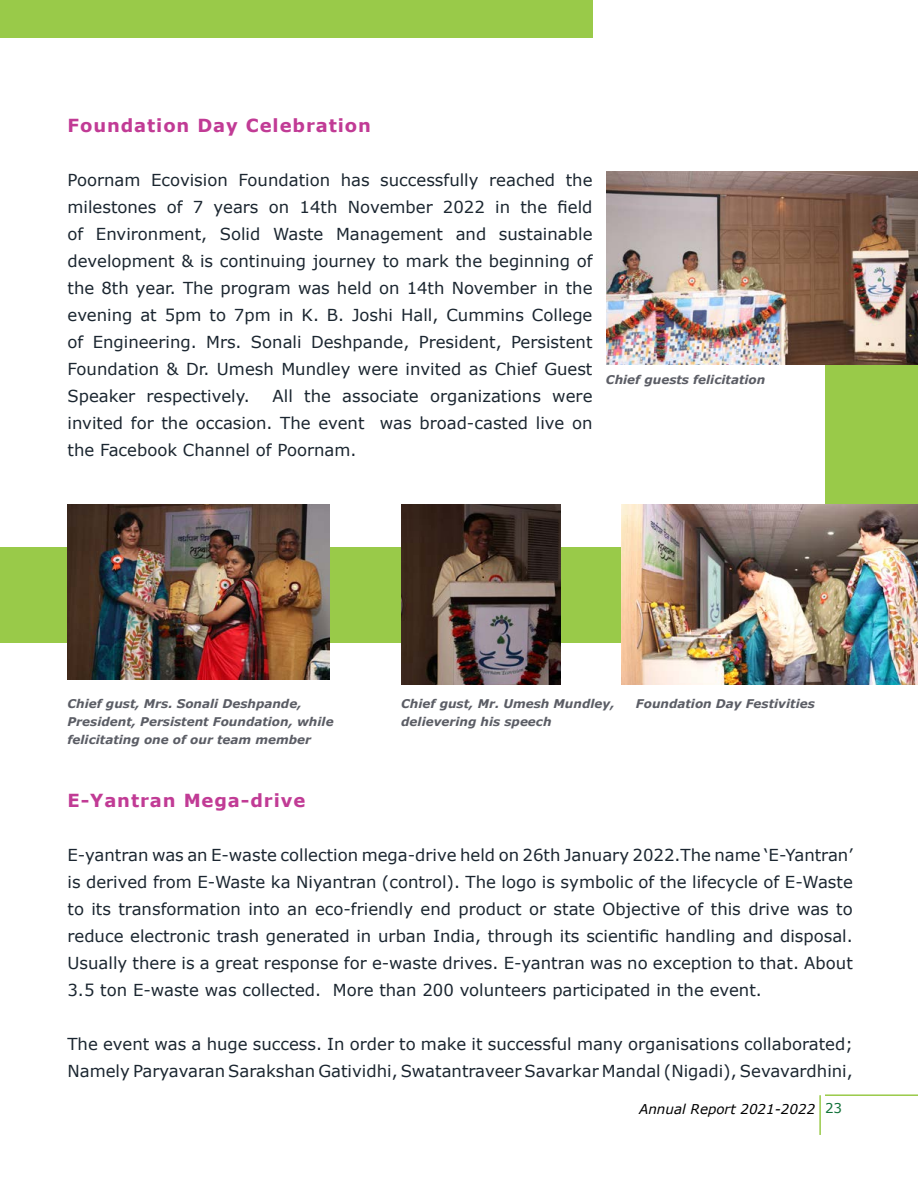
<style>
.page{position:relative;width:918px;height:1188px;background:#fff}
.page>*{position:absolute;margin:0;border:0;box-sizing:border-box;transform-origin:0 0}
.t1{font:700 18px "Verdana";letter-spacing:.05em;color:#c13b95}
.t2{font:16.5px/27px "Verdana";color:#1b2630;text-align:justify}
.t3{font:italic 13.5px "Verdana";color:#000}
.t4{font:italic 700 12px/18px "Verdana";color:#5b5d65}
.s1{font-style:normal;color:#117139}
</style>
<div class="page">
<hr style="left:825px;top:1094px;width:93px;height:2px;background:#99ca49">
<hr style="left:819px;top:1095px;width:2px;height:40px;background:#99ca49">
<div style="left:0;top:0;width:592px;height:38px;background:#99ca49"></div>
<div style="left:0;top:547px;width:744px;height:95px;background:#99ca49"></div>
<div style="left:825px;top:171px;width:93px;height:509px;background:#99ca49"></div>
<img style="left:621px;top:505px;width:297px;height:180px">
<img style="left:606px;top:171px;width:312px;height:194px">
<img style="left:68px;top:505px;width:262px;height:175px">
<img style="left:402px;top:505px;width:158px;height:180px">
<p class="t1" style="left:68px;top:113px;width:305px">Foundation Day Celebration</p>
<p class="t2" style="left:68px;top:166px;width:527px">Poornam Ecovision Foundation has successfully reached the milestones of 7 years on 14th November 2022 in the field of Environment, Solid Waste Management and sustainable development &amp; is continuing journey to mark the beginning of the 8th year. The program was held on 14th November in the evening at 5pm to 7pm in K. B. Joshi Hall, Cummins College of Engineering. Mrs. Sonali Deshpande, President, Persistent Foundation &amp; Dr. Umesh Mundley were invited as Chief Guest Speaker respectively.</p>
<p class="t2" style="left:68px;top:382px;width:527px;text-indent:205px">All the associate organizations were invited for the occasion. The event was broad-casted live on the Facebook Channel of Poornam.</p>
<p class="t4" style="left:606px;top:370px;width:161px">Chief guests felicitation</p>
<p class="t4" style="left:68px;top:694px;width:268px">Chief gust, Mrs. Sonali Deshpande,<br>President, Persistent Foundation, while felicitating one of our team member</p>
<p class="t4" style="left:401px;top:694px;width:215px">Chief gust, Mr. Umesh Mundley, delievering his speech</p>
<p class="t4" style="left:636px;top:694px;width:180px">Foundation Day Festivities</p>
<p class="t1" style="left:68px;top:788px;width:239px">E-Yantran Mega-drive</p>
<p class="t2" style="left:68px;top:841px;width:787px">E-yantran was an E-waste collection mega-drive held on 26th January 2022.The name ‘E-Yantran’ is derived from E-Waste ka Niyantran (control). The logo is symbolic of the lifecycle of E-Waste to its transformation into an eco-friendly end product or state Objective of this drive was to reduce electronic trash generated in urban India, through its scientific handling and disposal.<br>Usually there is a great response for e-waste drives. E-yantran was no exception to that. About 3.5 ton E-waste was collected. More than 200 volunteers participated in the event.</p>
<p class="t2" style="left:68px;top:1030px;width:787px">The event was a huge success. In order to make it successful many organisations collaborated;<br>Namely Paryavaran Sarakshan Gatividhi, Swatantraveer Savarkar Mandal (Nigadi), Sevavardhini,</p>
<p class="t3" style="left:639px;top:1100px;width:204px">Annual Report 2021-2022 <span class="s1">23</span></p>
</div>
